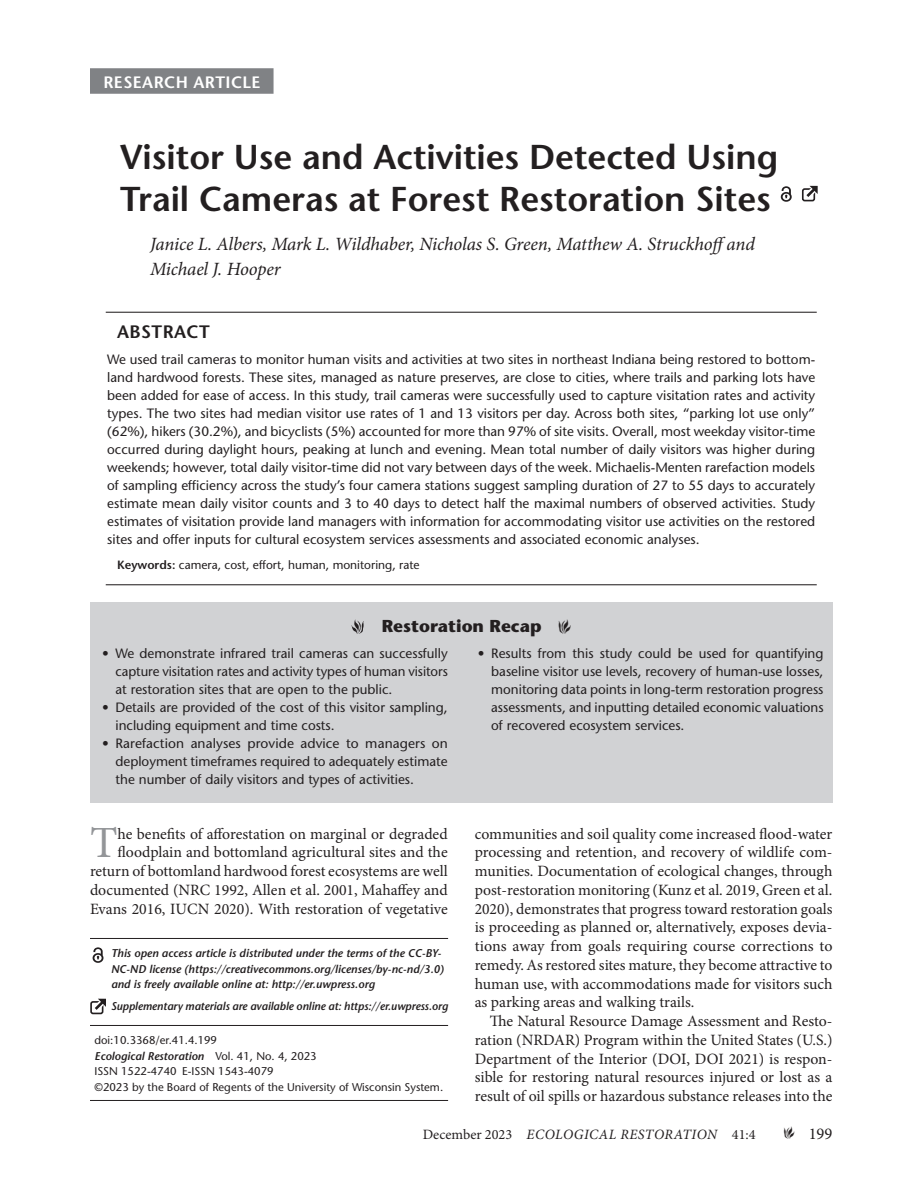
<style>
.page{position:relative;width:918px;height:1188px;background:#fff}
.page>*{position:absolute;margin:0;border:0;box-sizing:border-box;transform-origin:0 0}
.Text-_Start{font:44.55px "Minion Pro";color:#939598}
.Article_Title{font:600 34.5px/42px "Stone Sans Std";color:#231f20}
.Author{font:italic 18.75px/25.5px "Minion Pro";letter-spacing:-.005em;color:#231f20}
.Heading-_Abstract{font:600 18px "Stone Sans Std";letter-spacing:.025em;color:#231f20}
.t1{font:700 17.25px "Stone Sans Std";color:#231f20}
.Category_Bar{font:600 16.5px "Stone Sans Std";letter-spacing:.025em;color:#fff}
.t2{font:16.5px "Minion Pro";color:#231f20}
.Text-_Start-2{font:15.75px/18.8px "Minion Pro";color:#231f20;text-align:right}
.Text-_Indented{font:15.75px/18.8px "Minion Pro";letter-spacing:-.005em;color:#231f20;text-align:justify}
.t3{font:italic 14.25px "Minion Pro";letter-spacing:.035em;color:#231f20}
.Text-_Abstract_No_Indent{font:500 13.5px/18px "Stone Sans Std";color:#231f20;text-align:justify}
.Text-_Keywords{font:500 12px "Stone Sans Std";color:#231f20}
.Text-_No_Indent{font:italic 600 11.25px/15.8px "Stone Sans Std";color:#231f20}
.Text-_No_Indent-2{font:500 11.25px "Stone Sans Std";color:#231f20}
.s1{font-weight:600}
.s2{font-weight:500;font-style:normal}
.s3{font-style:normal}
</style>
<div class="page">
<hr style="left:90px;top:938px;width:358px;height:1px;background:#231f20">
<hr style="left:90px;top:1025px;width:358px;height:1px;background:#231f20">
<hr style="left:90px;top:1100px;width:358px;height:1px;background:#231f20">
<svg style="left:93px;top:947px;width:10px;height:16px"></svg>
<svg style="left:90px;top:998px;width:16px;height:17px"></svg>
<div style="left:90px;top:68px;width:184px;height:26px;background:#808285"></div>
<hr style="left:106px;top:312px;width:711px;height:1px;background:#231f20">
<hr style="left:106px;top:584px;width:711px;height:1px;background:#231f20">
<svg style="left:781px;top:186px;width:11px;height:16px"></svg>
<svg style="left:802px;top:185px;width:16px;height:17px"></svg>
<div style="left:90px;top:602px;width:742px;height:201px;background:#d1d2d4"></div>
<svg style="left:352px;top:620px;width:12px;height:14px"></svg>
<p class="Category_Bar" style="left:104px;top:72px;width:158px">RESEARCH ARTICLE</p>
<p class="Article_Title" style="left:120px;top:136px;width:660px">Visitor Use and Activities Detected Using<br>Trail Cameras at Forest Restoration Sites</p>
<p class="Author" style="left:150px;top:231px;width:606px">Janice L. Albers, Mark L. Wildhaber, Nicholas S. Green, Matthew A. Struckhoffand<br>Michael J. Hooper</p>
<p class="Heading-_Abstract" style="left:117px;top:321px;width:94px">ABSTRACT</p>
<p class="Text-_Abstract_No_Indent" style="left:107px;top:350px;width:710px">We used trail cameras to monitor human visits and activities at two sites in northeast Indiana being restored to bottom&shy;land hardwood forests. These sites, managed as nature preserves, are close to cities, where trails and parking lots have been added for ease of access. In this study, trail cameras were successfully used to capture visitation rates and activity types. The two sites had median visitor use rates of 1 and 13 visitors per day. Across both sites, “parking lot use only” (62%), hikers (30.2%), and bicyclists (5%) accounted for more than 97% of site visits. Overall, most weekday visitor-time occurred during daylight hours, peaking at lunch and evening. Mean total number of daily visitors was higher during weekends; however, total daily visitor-time did not vary between days of the week. Michaelis-Menten rarefaction models of sampling efficiency across the study’s four camera stations suggest sampling duration of 27 to 55 days to accurately estimate mean daily visitor counts and 3 to 40 days to detect half the maximal numbers of observed activities. Study estimates of visitation provide land managers with information for accommodating visitor use activities on the restored sites and offer inputs for cultural ecosystem services assessments and associated economic analyses.</p>
<p class="Text-_Keywords" style="left:117px;top:558px;width:304px"><span class="s1">Keywords:</span> camera, cost, effort, human, monitoring, rate</p>
<p class="t1" style="left:382px;top:616px;width:191px">Restoration Recap •</p>
<p class="Text-_Abstract_No_Indent" style="left:116px;top:644px;width:334px;text-indent:-14px">• We demonstrate infrared trail cameras can successfully capture visitation rates and activity types of human visitors at restoration sites that are open to the public.</p>
<p class="Text-_Abstract_No_Indent" style="left:116px;top:698px;width:334px;text-indent:-14px">• Details are provided of the cost of this visitor sampling, including equipment and time costs.</p>
<p class="Text-_Abstract_No_Indent" style="left:116px;top:734px;width:334px;text-indent:-14px">• Rarefaction analyses provide advice to managers on deployment timeframes required to adequately estimate the number of daily visitors and types of activities.</p>
<p class="Text-_Abstract_No_Indent" style="left:491px;top:644px;width:334px;text-indent:-14px">• Results from this study could be used for quantifying baseline visitor use levels, recovery of human-use losses, monitoring data points in long-term restoration progress assessments, and inputting detailed economic valuations of recovered ecosystem services.</p>
<p class="Text-_Start" style="left:90px;top:813px;width:29px">T</p>
<p class="Text-_Start-2" style="left:90px;top:824px;width:359px">he benefits of afforestation on marginal or degraded floodplain and bottomland agricultural sites and the return of bottomland hardwood forest ecosystems are well documented (NRC 1992, Allen et al. 2001, Mahaffey and Evans 2016, IUCN 2020). With restoration of vegetative</p>
<p class="Text-_Start-2" style="left:475px;top:824px;width:359px;text-align:justify">communities and soil quality come increased flood-water processing and retention, and recovery of wildlife com&shy;munities. Documentation of ecological changes, through post-restoration monitoring (Kunz et al. 2019, Green et al.<br>2020), demonstrates that progress toward restoration goals is proceeding as planned or, alternatively, exposes devia&shy;tions away from goals requiring course corrections to remedy. As restored sites mature, they become attractive to human use, with accommodations made for visitors such as parking areas and walking trails.</p>
<p class="Text-_Indented" style="left:475px;top:1012px;width:359px;text-indent:15px">The Natural Resource Damage Assessment and Resto&shy;ration (NRDAR) Program within the United States (U.S.)<br>Department of the Interior (DOI, DOI 2021) is respon&shy;sible for restoring natural resources injured or lost as a result of oil spills or hazardous substance releases into the</p>
<p class="Text-_No_Indent" style="left:111px;top:945px;width:334px">This open access article is distributed under the terms of the CC-BY-<br>NC-ND license (https://creativecommons.org/licenses/by-nc-nd/3.0) and is freely available online at: http://er.uwpress.org</p>
<p class="Text-_No_Indent" style="left:111px;top:998px;width:339px">Supplementary materials are available online at: https://er.uwpress.org</p>
<p class="Text-_No_Indent-2" style="left:94px;top:1033px;width:124px">doi:10.3368/er.41.4.199</p>
<p class="Text-_No_Indent" style="left:94px;top:1048px;width:224px">Ecological Restoration <span class="s2">Vol. 41, No. 4, 2023</span></p>
<p class="Text-_No_Indent-2" style="left:94px;top:1065px;width:181px">ISSN 1522-4740 E-ISSN 1543-4079</p>
<p class="Text-_No_Indent-2" style="left:94px;top:1080px;width:350px">©2023 by the Board of Regents of the University of Wisconsin System.</p>
<p class="t3" style="left:423px;top:1124px;width:334px"><span class="s3">December 2023</span> ECOLOGICAL RESTORATION <span class="s3">41:4</span></p>
<p class="t2" style="left:784px;top:1122px;width:50px">• 199</p>
</div>
